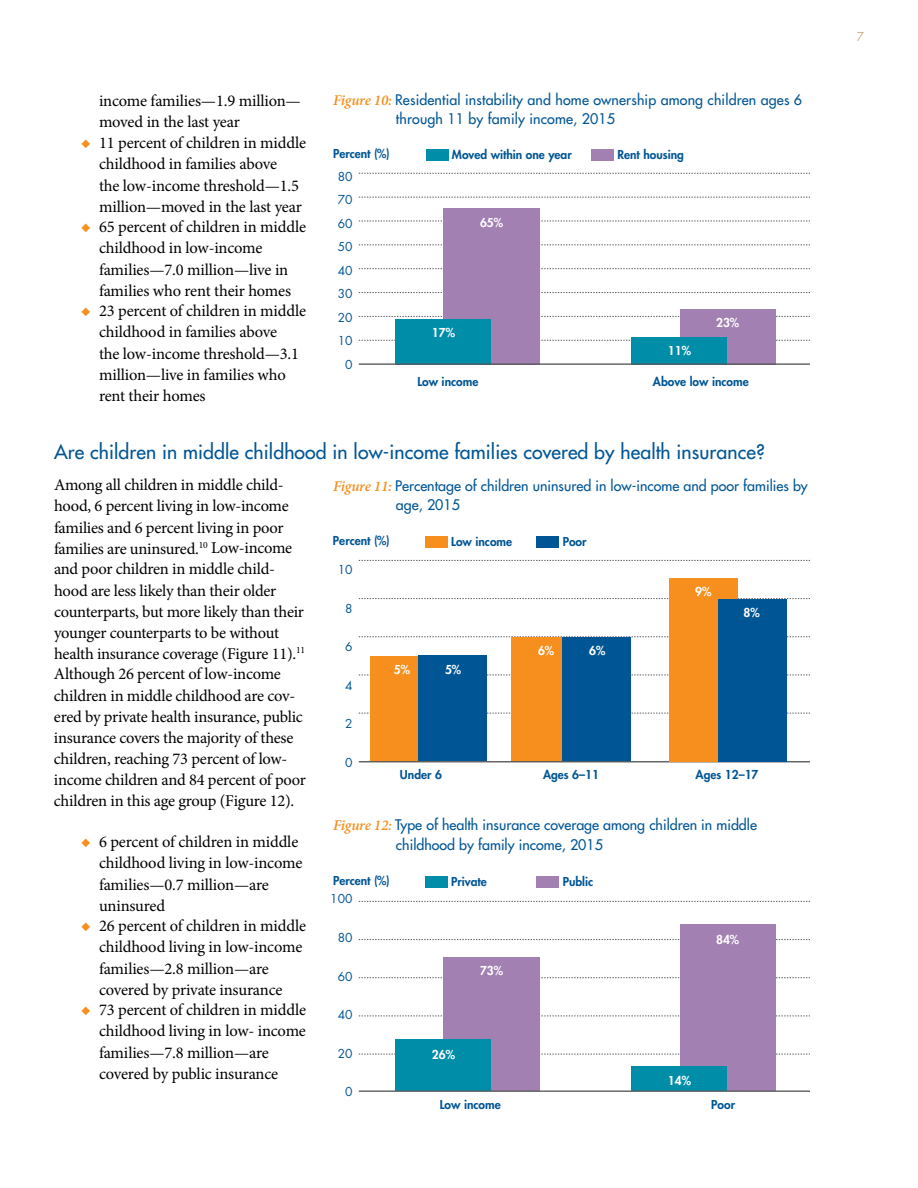
<style>
.page{position:relative;width:918px;height:1188px;background:#fff}
.page>*{position:absolute;margin:0;border:0;box-sizing:border-box;transform-origin:0 0}
.t1{font:19.5px "Futura";letter-spacing:.005em;color:#005695}
.t2{font:16.5px/21px "Minion Pro";letter-spacing:-.015em;color:#000}
.t3{font:14.25px/19.5px "Futura";color:#005695}
.t4{font:800 12px "Futura";color:#005695}
.t5{font:12px/23.5px "Futura";color:#005695;text-align:right}
.t6{font:800 12px "Futura";color:#fff}
.t7{font:12px "Futura";color:#c8b18b}
.s1{color:#f78f1e}
.s2{font-family:"Minion Pro";font-weight:600;font-style:italic;font-size:15px;color:#f78f1e}
</style>
<div class="page">
<svg style="left:359px;top:173px;width:451px;height:1px"></svg>
<svg style="left:359px;top:197px;width:451px;height:1px"></svg>
<svg style="left:359px;top:221px;width:451px;height:1px"></svg>
<svg style="left:359px;top:245px;width:451px;height:1px"></svg>
<svg style="left:359px;top:268px;width:451px;height:1px"></svg>
<svg style="left:359px;top:292px;width:451px;height:1px"></svg>
<svg style="left:359px;top:316px;width:451px;height:1px"></svg>
<svg style="left:359px;top:340px;width:451px;height:1px"></svg>
<svg style="left:359px;top:901px;width:451px;height:1px"></svg>
<svg style="left:359px;top:939px;width:451px;height:1px"></svg>
<svg style="left:359px;top:977px;width:451px;height:1px"></svg>
<svg style="left:359px;top:1016px;width:451px;height:1px"></svg>
<svg style="left:359px;top:1054px;width:451px;height:1px"></svg>
<div style="left:680px;top:924px;width:96px;height:166px;background:#a380b2"></div>
<div style="left:444px;top:957px;width:96px;height:133px;background:#a380b2"></div>
<div style="left:680px;top:309px;width:96px;height:56px;background:#a380b2"></div>
<div style="left:444px;top:208px;width:96px;height:157px;background:#a380b2"></div>
<div style="left:395px;top:319px;width:96px;height:46px;background:#008da8"></div>
<div style="left:632px;top:337px;width:96px;height:28px;background:#008da8"></div>
<div style="left:426px;top:149px;width:22px;height:11px;background:#008da8"></div>
<div style="left:591px;top:149px;width:23px;height:11px;background:#a380b2"></div>
<hr style="left:359px;top:363px;width:451px;height:2px;background:#58595b">
<div style="left:425px;top:876px;width:23px;height:11px;background:#008da8"></div>
<div style="left:537px;top:876px;width:22px;height:11px;background:#a380b2"></div>
<div style="left:395px;top:1039px;width:96px;height:51px;background:#008da8"></div>
<div style="left:632px;top:1066px;width:96px;height:24px;background:#008da8"></div>
<hr style="left:359px;top:1090px;width:451px;height:2px;background:#58595b">
<svg style="left:359px;top:560px;width:451px;height:1px"></svg>
<svg style="left:359px;top:598px;width:451px;height:1px"></svg>
<svg style="left:359px;top:637px;width:451px;height:1px"></svg>
<svg style="left:359px;top:675px;width:451px;height:1px"></svg>
<svg style="left:359px;top:713px;width:451px;height:1px"></svg>
<div style="left:370px;top:656px;width:69px;height:105px;background:#f78f1e"></div>
<div style="left:511px;top:637px;width:68px;height:124px;background:#f78f1e"></div>
<div style="left:562px;top:637px;width:69px;height:124px;background:#005695"></div>
<div style="left:425px;top:536px;width:23px;height:11px;background:#f78f1e"></div>
<div style="left:537px;top:536px;width:22px;height:11px;background:#005695"></div>
<hr style="left:359px;top:761px;width:451px;height:1px;background:#58595b">
<div style="left:419px;top:656px;width:68px;height:105px;background:#005695"></div>
<div style="left:669px;top:578px;width:68px;height:184px;background:#f78f1e"></div>
<div style="left:719px;top:599px;width:68px;height:163px;background:#005695"></div>
<p class="t2" style="left:99px;top:91px;width:203px">income families—1.9 million— moved in the last year</p>
<p class="t2" style="left:99px;top:133px;width:209px;text-indent:-18px"><span class="s1">◆</span> 11 percent of children in middle childhood in families above<br>the low-income threshold—1.5 million—moved in the last year</p>
<p class="t2" style="left:99px;top:217px;width:209px;text-indent:-18px"><span class="s1">◆</span> 65 percent of children in middle childhood in low-income families—7.0 million—live in families who rent their homes</p>
<p class="t2" style="left:99px;top:301px;width:209px;text-indent:-18px"><span class="s1">◆</span> 23 percent of children in middle childhood in families above<br>the low-income threshold—3.1 million—live in families who rent their homes</p>
<p class="t3" style="left:396px;top:90px;width:408px;text-indent:-63px"><span class="s2">Figure 10:</span> Residential instability and home ownership among children ages 6 through 11 by family income, 2015</p>
<p class="t4" style="left:333px;top:146px;width:58px">Percent (%)</p>
<p class="t4" style="left:452px;top:147px;width:121px">Moved within one year</p>
<p class="t4" style="left:617px;top:147px;width:68px">Rent housing</p>
<p class="t5" style="left:338px;top:165px;width:16px">80<br>70<br>60<br>50<br>40<br>30<br>20<br>10<br>0</p>
<p class="t6" style="left:480px;top:215px;width:25px">65%</p>
<p class="t6" style="left:432px;top:325px;width:25px">17%</p>
<p class="t6" style="left:668px;top:343px;width:25px">11%</p>
<p class="t6" style="left:716px;top:315px;width:25px">23%</p>
<p class="t4" style="left:417px;top:374px;width:63px">Low income</p>
<p class="t4" style="left:653px;top:374px;width:97px">Above low income</p>
<p class="t1" style="left:54px;top:440px;width:712px">Are children in middle childhood in low-income families covered by health insurance?</p>
<p class="t2" style="left:54px;top:475px;width:254px">Among all children in middle child&shy;hood, 6 percent living in low-income families and 6 percent living in poor families are uninsured.<sup>10</sup> Low-income and poor children in middle child&shy;hood are less likely than their older counterparts, but more likely than their younger counterparts to be without health insurance coverage (Figure 11).<sup>11<br></sup>Although 26 percent of low-income children in middle childhood are cov&shy;ered by private health insurance, public insurance covers the majority of these children, reaching 73 percent of low&shy;income children and 84 percent of poor children in this age group (Figure 12).</p>
<p class="t2" style="left:99px;top:832px;width:205px;text-indent:-18px"><span class="s1">◆</span> 6 percent of children in middle childhood living in low-income families—0.7 million—are uninsured</p>
<p class="t2" style="left:99px;top:916px;width:209px;text-indent:-18px"><span class="s1">◆</span> 26 percent of children in middle childhood living in low-income families—2.8 million—are covered by private insurance</p>
<p class="t2" style="left:99px;top:1000px;width:209px;text-indent:-18px"><span class="s1">◆</span> 73 percent of children in middle childhood living in low- income families—7.8 million—are covered by public insurance</p>
<p class="t3" style="left:396px;top:476px;width:413px;text-indent:-63px"><span class="s2">Figure 11:</span> Percentage of children uninsured in low-income and poor families by age, 2015</p>
<p class="t4" style="left:333px;top:533px;width:58px">Percent (%)</p>
<p class="t4" style="left:451px;top:534px;width:63px">Low income</p>
<p class="t4" style="left:563px;top:534px;width:25px">Poor</p>
<p class="t5" style="left:338px;top:558px;width:16px">10</p>
<p class="t5" style="left:345px;top:597px;width:9px">8</p>
<p class="t5" style="left:345px;top:635px;width:9px">6</p>
<p class="t5" style="left:345px;top:674px;width:9px">4</p>
<p class="t5" style="left:345px;top:712px;width:9px">2</p>
<p class="t5" style="left:345px;top:751px;width:9px">0</p>
<p class="t6" style="left:695px;top:584px;width:18px">9%</p>
<p class="t6" style="left:743px;top:605px;width:18px">8%</p>
<p class="t6" style="left:538px;top:643px;width:18px">6%</p>
<p class="t6" style="left:589px;top:643px;width:18px">6%</p>
<p class="t6" style="left:394px;top:662px;width:18px">5%</p>
<p class="t6" style="left:445px;top:662px;width:18px">5%</p>
<p class="t4" style="left:400px;top:767px;width:43px">Under 6</p>
<p class="t4" style="left:543px;top:767px;width:58px">Ages 6–11</p>
<p class="t4" style="left:696px;top:767px;width:65px">Ages 12–17</p>
<p class="t3" style="left:396px;top:815px;width:363px;text-indent:-63px"><span class="s2">Figure 12:</span> Type of health insurance coverage among children in middle childhood by family income, 2015</p>
<p class="t4" style="left:333px;top:873px;width:58px">Percent (%)</p>
<p class="t4" style="left:451px;top:874px;width:37px">Private</p>
<p class="t4" style="left:563px;top:874px;width:32px">Public</p>
<p class="t5" style="left:330px;top:887px;width:24px">100</p>
<p class="t5" style="left:338px;top:926px;width:16px">80</p>
<p class="t5" style="left:338px;top:965px;width:16px">60</p>
<p class="t5" style="left:338px;top:1003px;width:16px">40</p>
<p class="t5" style="left:338px;top:1042px;width:16px">20</p>
<p class="t5" style="left:345px;top:1080px;width:9px">0</p>
<p class="t6" style="left:716px;top:932px;width:25px">84%</p>
<p class="t6" style="left:480px;top:963px;width:25px">73%</p>
<p class="t6" style="left:432px;top:1047px;width:25px">26%</p>
<p class="t6" style="left:668px;top:1073px;width:25px">14%</p>
<p class="t4" style="left:440px;top:1097px;width:63px">Low income</p>
<p class="t4" style="left:711px;top:1097px;width:25px">Poor</p>
<p class="t7" style="left:857px;top:29px;width:9px">7</p>
</div>
